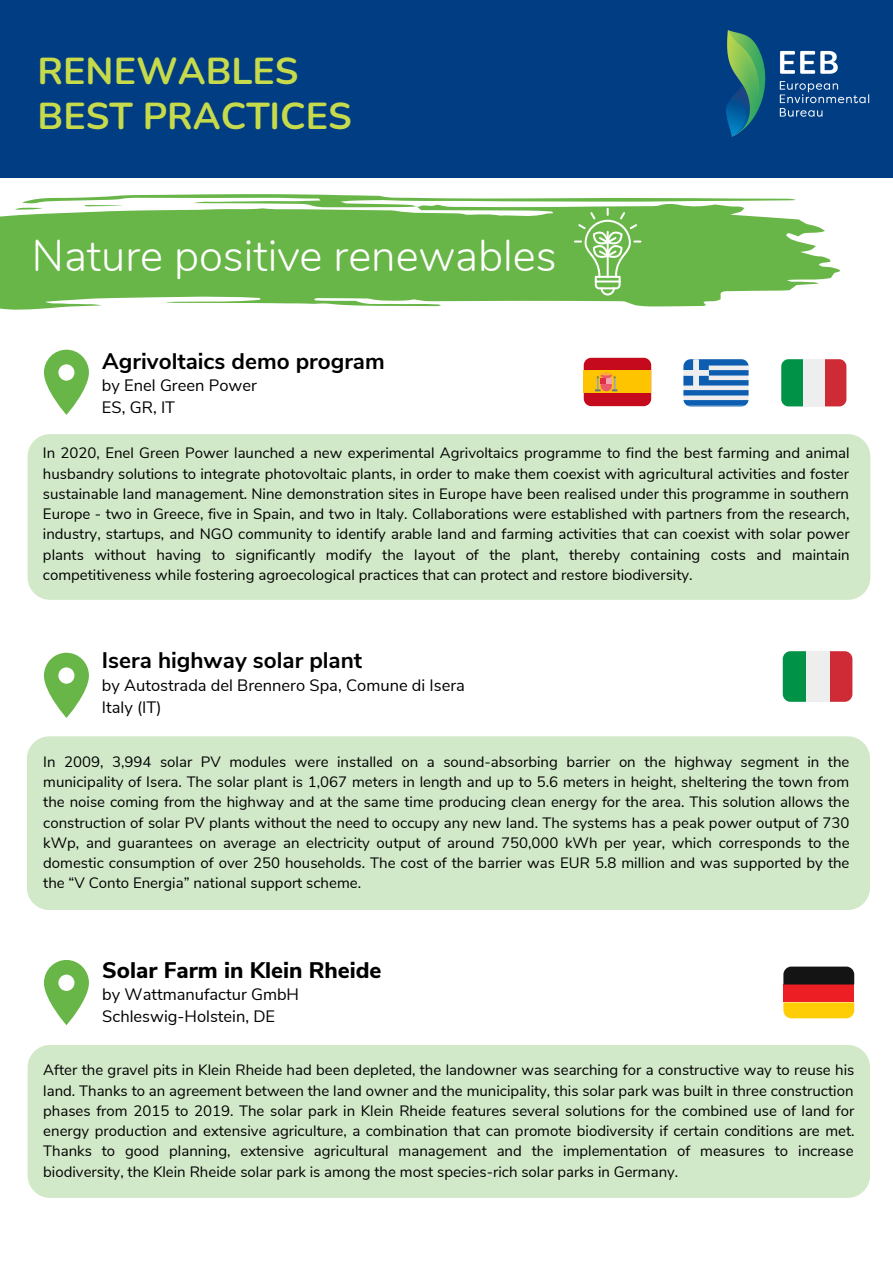
<style>
.page{position:relative;width:893px;height:1264px;background:#fff}
.page>*{position:absolute;margin:0;border:0;box-sizing:border-box;transform-origin:0 0}
.t1{font:300 43.65px "Nunito";color:#fff}
.t2{font:700 37.5px "Nunito";color:#c6da4b}
.t3{font:700 22.5px "Nunito Sans";color:#000}
.t4{font:800 22.5px "Nunito Sans";color:#000}
.t5{font:16.5px "Nunito Sans";color:#000}
.t6{font:15px/20.2px "Nunito Sans";color:#000;text-align:justify}
</style>
<div class="page">
<svg style="left:0;top:194px;width:840px;height:116px;fill:#69b648"></svg>
<div style="left:0;top:0;width:892px;height:178px;background:#003d82"></div>
<div style="left:583px;top:358px;width:68px;height:48px;background:#c60a1d;border-radius:7px"></div>
<div style="left:583px;top:371px;width:68px;height:22px;background:#ffc400"></div>
<svg style="left:595px;top:372px;width:22px;height:19px"></svg>
<svg style="left:683px;top:359px;width:65px;height:47px;background:#6c9bca"></svg>
<svg style="left:824px;top:359px;width:22px;height:47px"></svg>
<svg style="left:781px;top:359px;width:21px;height:47px"></svg>
<div style="left:802px;top:359px;width:22px;height:47px;background:#eee"></div>
<svg style="left:829px;top:651px;width:23px;height:50px"></svg>
<svg style="left:782px;top:651px;width:23px;height:50px"></svg>
<div style="left:805px;top:651px;width:24px;height:50px;background:#eee"></div>
<svg style="left:783px;top:1002px;width:71px;height:16px"></svg>
<div style="left:783px;top:984px;width:71px;height:18px;background:#ed1f24"></div>
<svg style="left:783px;top:966px;width:71px;height:18px"></svg>
<div style="left:28px;top:434px;width:842px;height:165px;background:#d2e9c9;border-radius:22px"></div>
<div style="left:27px;top:736px;width:843px;height:173px;background:#d2e9c9;border-radius:22px"></div>
<div style="left:28px;top:1044px;width:841px;height:153px;background:#d2e9c9;border-radius:22px"></div>
<img style="left:726px;top:31px;width:144px;height:106px">
<svg style="left:574px;top:208px;width:67px;height:87px;background:#83c268"></svg>
<svg style="left:44px;top:349px;width:45px;height:66px"></svg>
<svg style="left:44px;top:652px;width:45px;height:66px"></svg>
<svg style="left:44px;top:960px;width:45px;height:65px"></svg>
<p class="t2" style="left:38px;top:46px;width:262px">RENEWABLES</p>
<p class="t2" style="left:38px;top:91px;width:315px">BEST PRACTICES</p>
<p class="t1" style="left:32px;top:227px;width:526px">Nature positive renewables</p>
<p class="t3" style="left:102px;top:346px;width:284px">Agrivoltaics demo program</p>
<p class="t5" style="left:102px;top:374px;width:156px">by Enel Green Power</p>
<p class="t5" style="left:102px;top:396px;width:75px">ES, GR, IT</p>
<p class="t6" style="left:43px;top:443px;width:808px">In 2020, Enel Green Power launched a new experimental Agrivoltaics programme to find the best farming and animal husbandry solutions to integrate photovoltaic plants, in order to make them coexist with agricultural activities and foster sustainable land management. Nine demonstration sites in Europe have been realised under this programme in southern Europe - two in Greece, five in Spain, and two in Italy. Collaborations were established with partners from the research, industry, startups, and NGO community to identify arable land and farming activities that can coexist with solar power plants without having to significantly modify the layout of the plant, thereby containing costs and maintain competitiveness while fostering agroecological practices that can protect and restore biodiversity.</p>
<p class="t3" style="left:102px;top:645px;width:262px">Isera highway solar plant</p>
<p class="t5" style="left:102px;top:674px;width:364px">by Autostrada del Brennero Spa, Comune di Isera</p>
<p class="t5" style="left:102px;top:696px;width:61px">Italy (IT)</p>
<p class="t6" style="left:43px;top:752px;width:807px">In 2009, 3,994 solar PV modules were installed on a sound-absorbing barrier on the highway segment in the municipality of Isera. The solar plant is 1,067 meters in length and up to 5.6 meters in height, sheltering the town from the noise coming from the highway and at the same time producing clean energy for the area. This solution allows the construction of solar PV plants without the need to occupy any new land. The systems has a peak power output of 730 kWp, and guarantees on average an electricity output of around 750,000 kWh per year, which corresponds to the domestic consumption of over 250 households. The cost of the barrier was EUR 5.8 million and was supported by the the “V Conto Energia” national support scheme.</p>
<p class="t4" style="left:102px;top:955px;width:281px">Solar Farm in Klein Rheide</p>
<p class="t5" style="left:102px;top:983px;width:198px">by Wattmanufactur GmbH</p>
<p class="t5" style="left:102px;top:1005px;width:174px">Schleswig-Holstein, DE</p>
<p class="t6" style="left:43px;top:1060px;width:812px">After the gravel pits in Klein Rheide had been depleted, the landowner was searching for a constructive way to reuse his land. Thanks to an agreement between the land owner and the municipality, this solar park was built in three construction phases from 2015 to 2019. The solar park in Klein Rheide features several solutions for the combined use of land for energy production and extensive agriculture, a combination that can promote biodiversity if certain conditions are met.<br>Thanks to good planning, extensive agricultural management and the implementation of measures to increase biodiversity, the Klein Rheide solar park is among the most species-rich solar parks in Germany.</p>
</div>
